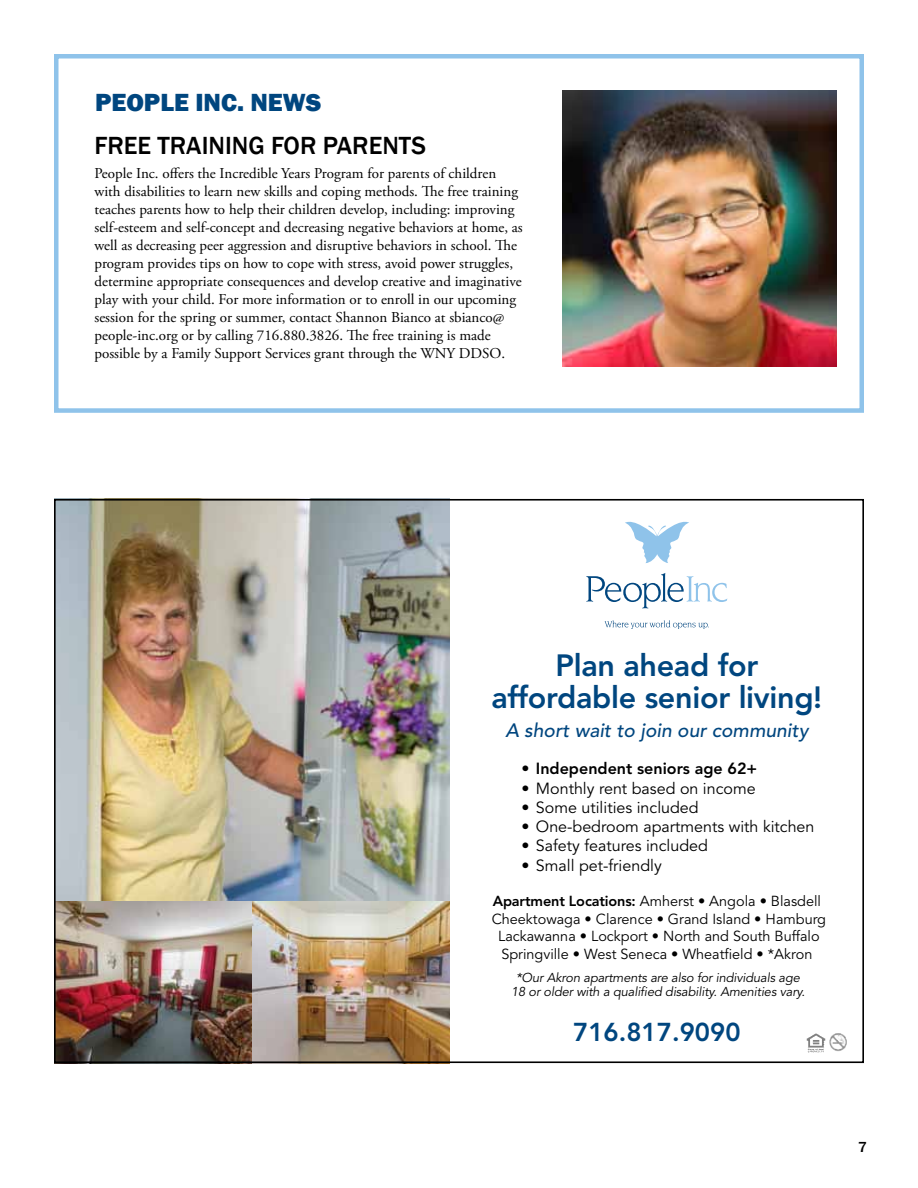
<style>
.page{position:relative;width:918px;height:1188px;background:#fff}
.page>*{position:absolute;margin:0;border:0;box-sizing:border-box;transform-origin:0 0}
.t1{font:800 30.6px/32.1px "Avenir";letter-spacing:-.01em;color:#00467f;text-align:center}
.t2{font:800 25.65px "Avenir";color:#00467f}
.t3{font:500 25.5px "Franklin Gothic";color:#000}
.t4{font:800 25.5px "Franklin Gothic";color:#00467f}
.t5{font:italic 500 19.35px "Avenir";color:#00467f}
.t6{font:16.05px "Avenir";color:#000}
.t7{font:800 16.05px "Avenir";color:#000}
.t8{font:15px/18px "Adobe Garamond Pro";color:#000}
.t9{font:500 15px "Franklin Gothic";color:#000}
.t10{font:14.4px/17.7px "Avenir";color:#000;text-align:center}
.t11{font:italic 12.9px/14.4px "Avenir";letter-spacing:-.01em;color:#000;text-align:center}
.s1{font-weight:800}
</style>
<div class="page">
<img style="left:563px;top:91px;width:274px;height:275px">
<div style="left:54px;top:54px;width:810px;height:359px;border:4px solid #8fc3ea"></div>
<img style="left:806px;top:1033px;width:19px;height:20px">
<img style="left:829px;top:1033px;width:18px;height:19px">
<svg style="left:625px;top:522px;width:64px;height:41px"></svg>
<svg style="left:586px;top:573px;width:141px;height:35px"></svg>
<svg style="left:604px;top:620px;width:105px;height:9px"></svg>
<img style="left:57px;top:502px;width:393px;height:558px">
<h3 class="t4" style="left:95px;top:86px;width:228px">PEOPLE INC. NEWS</h3>
<h3 class="t3" style="left:94px;top:130px;width:333px">FREE TRAINING FOR PARENTS</h3>
<p class="t8" style="left:94px;top:165px;width:430px">People Inc. offers the Incredible Years Program for parents of children with disabilities to learn new skills and coping methods. The free training teaches parents how to help their children develop, including: improving self-esteem and self-concept and decreasing negative behaviors at home, as well as decreasing peer aggression and disruptive behaviors in school. The program provides tips on how to cope with stress, avoid power struggles, determine appropriate consequences and develop creative and imaginative play with your child. For more information or to enroll in our upcoming session for the spring or summer, contact Shannon Bianco at sbianco@ people-inc.org or by calling 716.880.3826. The free training is made possible by a Family Support Services grant through the WNY DDSO.</p>
<h1 class="t1" style="left:491px;top:649px;width:332px">Plan ahead for affordable senior living!</h1>
<p class="t5" style="left:505px;top:719px;width:304px">A short wait to join our community</p>
<p class="t7" style="left:521px;top:759px;width:237px">• Independent seniors age 62+</p>
<p class="t6" style="left:521px;top:779px;width:236px">• Monthly rent based on income</p>
<p class="t6" style="left:521px;top:798px;width:179px">• Some utilities included</p>
<p class="t6" style="left:521px;top:817px;width:295px">• One-bedroom apartments with kitchen</p>
<p class="t6" style="left:521px;top:837px;width:188px">• Safety features included</p>
<p class="t6" style="left:521px;top:856px;width:142px">• Small pet-friendly</p>
<p class="t10" style="left:492px;top:893px;width:336px"><span class="s1">Apartment Locations:</span> Amherst • Angola • Blasdell Cheektowaga • Clarence • Grand Island • Hamburg Lackawanna • Lockport • North and South Buffalo Springville • West Seneca • Wheatfield • *Akron</p>
<p class="t11" style="left:511px;top:970px;width:295px">*Our Akron apartments are also for individuals age<br>18 or older with a qualified disability. Amenities vary.</p>
<h2 class="t2" style="left:573px;top:1017px;width:169px">716.817.9090</h2>
<p class="t9" style="left:858px;top:1138px;width:10px">7</p>
</div>
